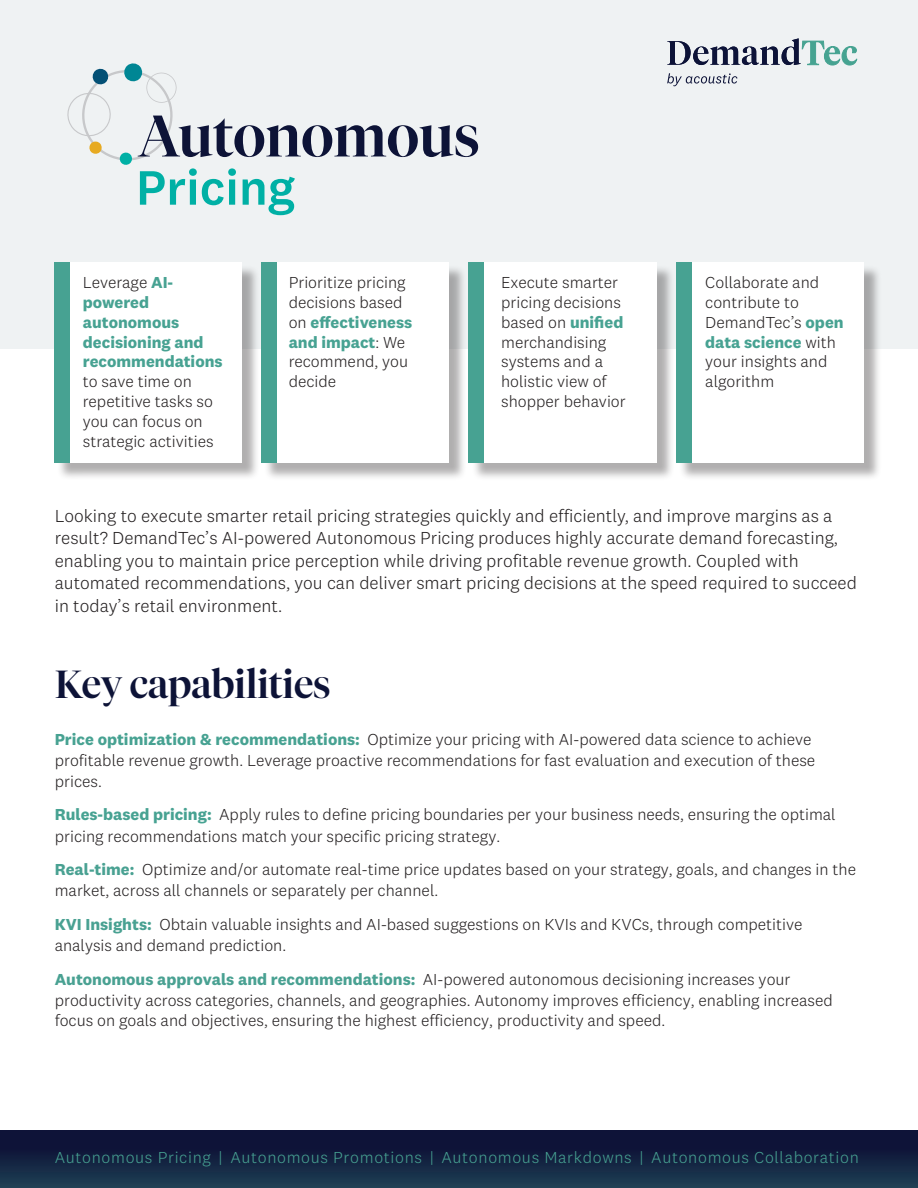
<style>
.page{position:relative;width:918px;height:1188px;background:#fff}
.page>*{position:absolute;margin:0;border:0;box-sizing:border-box;transform-origin:0 0}
.t1{font:500 57.9px "Tiempos Fine";color:#0d1337}
.t2{font:500 50.1px "National 2";color:#00b0a5}
.t3{font:500 39px "Tiempos Fine";color:#0d1337}
.t4{font:300 18px/22.5px "National 2";color:#231f20}
.t5{font:300 16.5px/19.8px "National 2";color:#231f20}
.t6{font:300 16.5px "National 2";letter-spacing:.04em;color:#47a292}
.s1{font-weight:700;color:#47a292}
.s2{font-weight:700;color:#49a192}
</style>
<div class="page">
<div style="left:0;top:1131px;width:918px;height:57px;background:linear-gradient(to bottom,#0a0931,#1e3d52)"></div>
<div style="left:0;top:0;width:918px;height:349px;background:#eff2f3"></div>
<svg style="left:67px;top:63px;width:110px;height:102px"></svg>
<svg style="left:667px;top:38px;width:190px;height:27px"></svg>
<svg style="left:667px;top:73px;width:70px;height:13px"></svg>
<div style="left:57px;top:265px;width:203px;height:215px;background:#231f20;opacity:.36"></div>
<div style="left:54px;top:262px;width:188px;height:200px;background:#fff"></div>
<div style="left:54px;top:262px;width:15px;height:200px;background:#47a292"></div>
<div style="left:264px;top:265px;width:203px;height:215px;background:#231f20;opacity:.36"></div>
<div style="left:261px;top:262px;width:188px;height:200px;background:#fff"></div>
<div style="left:261px;top:262px;width:15px;height:200px;background:#47a292"></div>
<div style="left:471px;top:265px;width:203px;height:215px;background:#231f20;opacity:.36"></div>
<div style="left:469px;top:262px;width:187px;height:200px;background:#fff"></div>
<div style="left:469px;top:262px;width:15px;height:200px;background:#47a292"></div>
<div style="left:679px;top:265px;width:203px;height:215px;background:#231f20;opacity:.36"></div>
<div style="left:676px;top:262px;width:188px;height:200px;background:#fff"></div>
<div style="left:676px;top:262px;width:15px;height:200px;background:#47a292"></div>
<h1 class="t1" style="left:138px;top:101px;width:343px">Autonomous</h1>
<h2 class="t2" style="left:136px;top:157px;width:161px">Pricing</h2>
<p class="t5" style="left:83px;top:273px;width:141px">Leverage <span class="s1">AI&shy;powered autonomous decisioning and recommendations </span>to save time on repetitive tasks so you can focus on strategic activities</p>
<p class="t5" style="left:289px;top:273px;width:125px">Prioritize pricing decisions based on <span class="s1">effectiveness and impact</span>: We recommend, you decide</p>
<p class="t5" style="left:501px;top:273px;width:126px">Execute smarter pricing decisions based on <span class="s1">unified </span>merchandising systems and a holistic view of shopper behavior</p>
<p class="t5" style="left:705px;top:273px;width:140px">Collaborate and contribute to<br>DemandTec’s <span class="s1">open data science</span> with your insights and algorithm</p>
<p class="t4" style="left:55px;top:504px;width:804px">Looking to execute smarter retail pricing strategies quickly and efficiently, and improve margins as a result? DemandTec’s AI-powered Autonomous Pricing produces highly accurate demand forecasting, enabling you to maintain price perception while driving profitable revenue growth. Coupled with automated recommendations, you can deliver smart pricing decisions at the speed required to succeed in today’s retail environment.</p>
<p class="t3" style="left:55px;top:661px;width:277px">Key capabilities</p>
<p class="t5" style="left:55px;top:729px;width:762px;line-height:20.9px"><span class="s1">Price optimization &amp; recommendations:</span> Optimize your pricing with AI-powered data science to achieve profitable revenue growth. Leverage proactive recommendations for fast evaluation and execution of these prices.</p>
<p class="t5" style="left:55px;top:804px;width:782px;line-height:21px"><span class="s1">Rules-based pricing:</span> Apply rules to define pricing boundaries per your business needs, ensuring the optimal pricing recommendations match your specific pricing strategy.</p>
<p class="t5" style="left:55px;top:859px;width:803px;line-height:21px"><span class="s2">Real-time:</span> Optimize and/or automate real-time price updates based on your strategy, goals, and changes in the market, across all channels or separately per channel.</p>
<p class="t5" style="left:55px;top:914px;width:749px;line-height:21px"><span class="s2">KVI Insights:</span> Obtain valuable insights and AI-based suggestions on KVIs and KVCs, through competitive analysis and demand prediction.</p>
<p class="t5" style="left:55px;top:968px;width:780px;line-height:20.9px"><span class="s2">Autonomous approvals and recommendations:</span> AI-powered autonomous decisioning increases your productivity across categories, channels, and geographies. Autonomy improves efficiency, enabling increased focus on goals and objectives, ensuring the highest efficiency, productivity and speed.</p>
<p class="t6" style="left:55px;top:1148px;width:806px">Autonomous Pricing | Autonomous Promotions | Autonomous Markdowns | Autonomous Collaboration</p>
</div>
